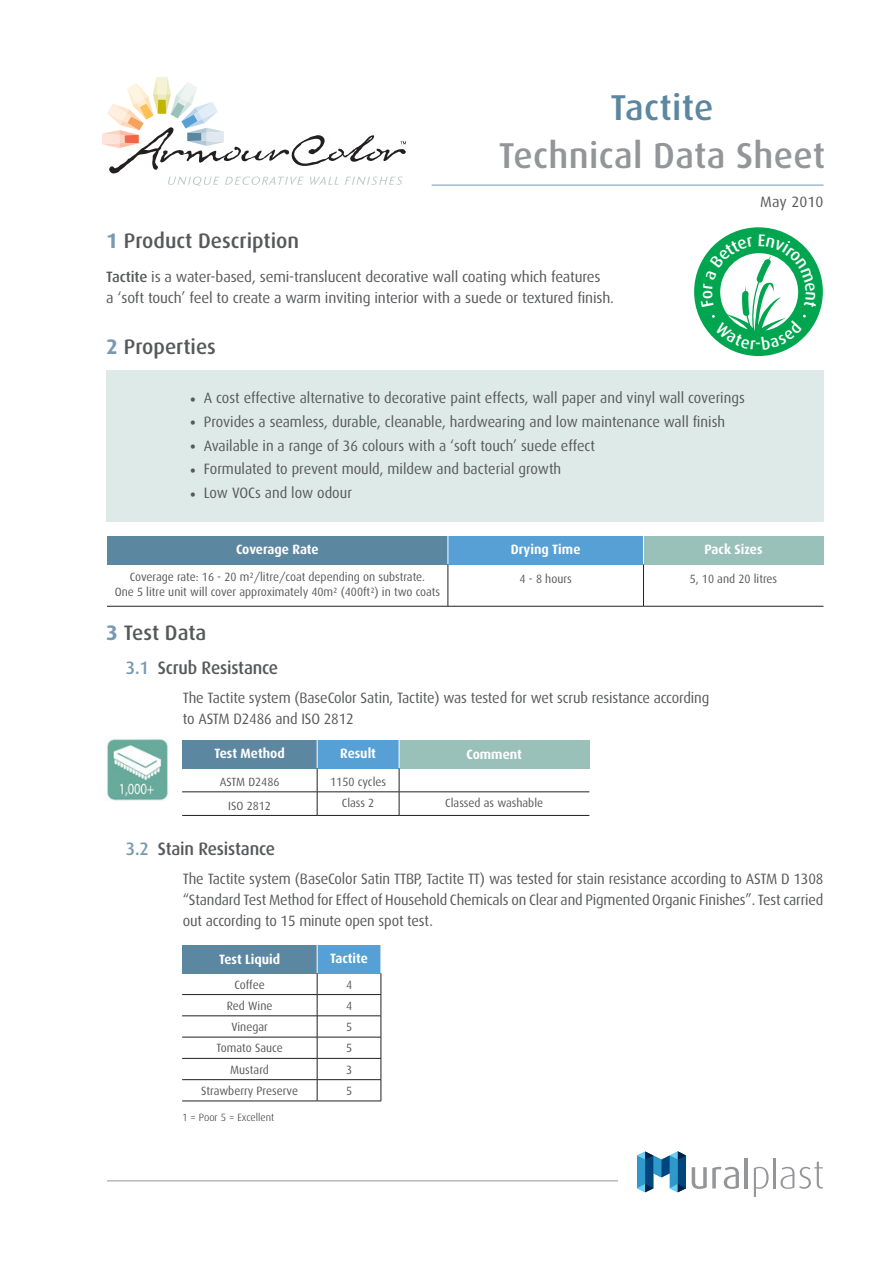
<style>
.page{position:relative;width:893px;height:1263px;background:#fff}
.page>*{position:absolute;margin:0;border:0;box-sizing:border-box;transform-origin:0 0}
.t1{font:500 36px "Dax";letter-spacing:.01em;color:#939598}
.t2{font:500 36px "Dax";letter-spacing:.01em;color:#5c87a1}
.t3{font:500 21px "Dax";color:#57585a}
.t4{font:500 18px "Dax";letter-spacing:-.01em;color:#57585a;scale:.96 1}
.t5{font:500 16.5px "Dax";color:#fff}
.t6{font:15px/21px "Dax";letter-spacing:-.01em;color:#57585a;scale:.96 1}
.t7{font:15px/21px "Dax";letter-spacing:-.01em;color:#57585a}
.t8{font:700 13.5px "Dax";color:#fff;scale:.96 1}
.t9{font:12px/15px "Dax";color:#57585a;text-align:center;scale:.96 1}
.t10{font:11.85px "Dax";color:#57585a}
.t11{font:300 10.5px "Dax";color:#231f20}
.s1{font-weight:700;color:#769ab1}
.s2{font-weight:500}
.s3{font-weight:700}
.s4{color:#769ab1}
</style>
<div class="page">
<svg style="left:637px;top:1151px;width:49px;height:41px"></svg>
<svg style="left:692px;top:1167px;width:47px;height:22px"></svg>
<hr style="left:744px;top:1157px;width:4px;height:31px;background:#939598">
<svg style="left:754px;top:1167px;width:15px;height:30px"></svg>
<hr style="left:773px;top:1157px;width:2px;height:31px;background:#939598">
<svg style="left:781px;top:1161px;width:42px;height:28px"></svg>
<div style="left:106px;top:370px;width:717px;height:152px;background:#deeae7"></div>
<div style="left:107px;top:536px;width:341px;height:28px;background:#5c87a1"></div>
<div style="left:448px;top:536px;width:195px;height:28px;background:#56a0d5"></div>
<div style="left:643px;top:536px;width:180px;height:28px;background:#99c1b9"></div>
<hr style="left:107px;top:606px;width:341px;height:1px;background:#231f20">
<hr style="left:448px;top:606px;width:195px;height:1px;background:#231f20">
<hr style="left:643px;top:606px;width:180px;height:1px;background:#231f20">
<hr style="left:448px;top:564px;width:1px;height:42px;background:#231f20">
<hr style="left:643px;top:564px;width:1px;height:42px;background:#231f20">
<svg style="left:447px;top:536px;width:1px;height:28px"></svg>
<svg style="left:643px;top:536px;width:1px;height:28px"></svg>
<hr style="left:432px;top:184px;width:391px;height:2px;background:#a2bbcd">
<svg style="left:102px;top:77px;width:304px;height:109px"></svg>
<div style="left:182px;top:740px;width:135px;height:28px;background:#5c87a1"></div>
<div style="left:317px;top:740px;width:82px;height:28px;background:#56a0d5"></div>
<div style="left:399px;top:740px;width:190px;height:28px;background:#99c1b9"></div>
<hr style="left:182px;top:791px;width:135px;height:1px;background:#231f20">
<hr style="left:317px;top:791px;width:82px;height:1px;background:#231f20">
<hr style="left:399px;top:791px;width:190px;height:1px;background:#231f20">
<hr style="left:182px;top:815px;width:135px;height:1px;background:#231f20">
<hr style="left:317px;top:815px;width:82px;height:1px;background:#231f20">
<hr style="left:399px;top:815px;width:190px;height:1px;background:#231f20">
<svg style="left:317px;top:740px;width:1px;height:75px"></svg>
<svg style="left:399px;top:740px;width:1px;height:75px"></svg>
<div style="left:182px;top:945px;width:135px;height:28px;background:#5c87a1"></div>
<div style="left:317px;top:945px;width:64px;height:28px;background:#56a0d5"></div>
<hr style="left:182px;top:1101px;width:135px;height:1px;background:#231f20">
<hr style="left:317px;top:1101px;width:64px;height:1px;background:#231f20">
<svg style="left:317px;top:945px;width:1px;height:156px"></svg>
<svg style="left:381px;top:973px;width:1px;height:128px"></svg>
<hr style="left:182px;top:994px;width:135px;height:1px;background:#231f20">
<hr style="left:317px;top:994px;width:64px;height:1px;background:#231f20">
<hr style="left:182px;top:1015px;width:135px;height:1px;background:#231f20">
<hr style="left:317px;top:1015px;width:64px;height:1px;background:#231f20">
<hr style="left:182px;top:1037px;width:135px;height:1px;background:#231f20">
<hr style="left:317px;top:1037px;width:64px;height:1px;background:#231f20">
<hr style="left:182px;top:1058px;width:135px;height:1px;background:#231f20">
<hr style="left:317px;top:1058px;width:64px;height:1px;background:#231f20">
<hr style="left:182px;top:1079px;width:135px;height:1px;background:#231f20">
<hr style="left:317px;top:1079px;width:64px;height:1px;background:#231f20">
<hr style="left:107px;top:1180px;width:511px;height:1px;background:#939598">
<div style="left:694px;top:227px;width:129px;height:129px;background:#00a54f;border-radius:50%"></div>
<img style="left:107px;top:739px;width:61px;height:62px">
<svg style="left:701px;top:234px;width:116px;height:116px"></svg>
<p class="t2" style="left:610px;top:87px;width:104px">Tactite</p>
<p class="t1" style="left:499px;top:136px;width:328px">Technical Data Sheet</p>
<p class="t3" style="left:106px;top:229px;width:194px"><span class="s1">1</span> Product Description</p>
<p class="t7" style="left:106px;top:266px;width:509px"><span class="s2">Tactite</span> is a water-based, semi-translucent decorative wall coating which features<br>a ‘soft touch’ feel to create a warm inviting interior with a suede or textured finish.</p>
<p class="t3" style="left:106px;top:335px;width:111px"><span class="s1">2</span> Properties</p>
<p class="t6" style="left:190px;top:387px;width:579px"><span class="s3">•</span> A cost effective alternative to decorative paint effects, wall paper and vinyl wall coverings</p>
<p class="t6" style="left:190px;top:411px;width:559px"><span class="s3">•</span> Provides a seamless, durable, cleanable, hardwearing and low maintenance wall finish</p>
<p class="t6" style="left:190px;top:435px;width:423px"><span class="s3">•</span> Available in a range of 36 colours with a ‘soft touch’ suede effect</p>
<p class="t6" style="left:190px;top:459px;width:388px"><span class="s3">•</span> Formulated to prevent mould, mildew and bacterial growth</p>
<p class="t6" style="left:190px;top:482px;width:170px"><span class="s3">•</span> Low VOCs and low odour</p>
<p class="t7" style="left:760px;top:192px;width:65px">May 2010</p>
<p class="t5" style="left:755px;top:335px;width:7px">-</p>
<p class="t8" style="left:236px;top:541px;width:87px">Coverage Rate</p>
<p class="t8" style="left:511px;top:541px;width:74px">Drying Time</p>
<p class="t8" style="left:704px;top:541px;width:62px">Pack Sizes</p>
<p class="t9" style="left:115px;top:569px;width:341px">Coverage rate: 16 - 20 m²/litre/coat depending on substrate.<br>One 5 litre unit will cover approximately 40m² (400ft²) in two coats</p>
<p class="t9" style="left:520px;top:571px;width:56px">4 - 8 hours</p>
<p class="t9" style="left:690px;top:571px;width:93px">5, 10 and 20 litres</p>
<p class="t3" style="left:106px;top:621px;width:102px"><span class="s1">3</span> Test Data</p>
<p class="t4" style="left:126px;top:657px;width:160px"><span class="s4">3.1</span> Scrub Resistance</p>
<p class="t6" style="left:183px;top:687px;width:550px">The Tactite system (BaseColor Satin, Tactite) was tested for wet scrub resistance according to ASTM D2486 and ISO 2812</p>
<p class="t8" style="left:214px;top:745px;width:75px">Test Method</p>
<p class="t8" style="left:340px;top:745px;width:39px">Result</p>
<p class="t8" style="left:467px;top:747px;width:59px">Comment</p>
<p class="t10" style="left:220px;top:775px;width:61px">ASTM D2486</p>
<p class="t9" style="left:330px;top:774px;width:60px">1150 cycles</p>
<p class="t10" style="left:228px;top:799px;width:44px">ISO 2812</p>
<p class="t10" style="left:342px;top:796px;width:34px">Class 2</p>
<p class="t10" style="left:445px;top:796px;width:99px">Classed as washable</p>
<p class="t4" style="left:126px;top:838px;width:157px"><span class="s4">3.2</span> Stain Resistance</p>
<p class="t6" style="left:183px;top:869px;width:669px;text-align:justify">The Tactite system (BaseColor Satin TTBP, Tactite TT) was tested for stain resistance according to ASTM D 1308 “Standard Test Method for Effect of Household Chemicals on Clear and Pigmented Organic Finishes”. Test carried out according to 15 minute open spot test.</p>
<p class="t8" style="left:219px;top:952px;width:65px">Test Liquid</p>
<p class="t8" style="left:330px;top:950px;width:41px">Tactite</p>
<p class="t9" style="left:234px;top:977px;width:33px">Coffee</p>
<p class="t9" style="left:346px;top:977px;width:8px">4</p>
<p class="t9" style="left:227px;top:998px;width:49px">Red Wine</p>
<p class="t9" style="left:346px;top:998px;width:8px">4</p>
<p class="t9" style="left:231px;top:1019px;width:40px">Vinegar</p>
<p class="t9" style="left:346px;top:1019px;width:8px">5</p>
<p class="t9" style="left:217px;top:1041px;width:70px">Tomato Sauce</p>
<p class="t9" style="left:346px;top:1041px;width:8px">5</p>
<p class="t9" style="left:230px;top:1062px;width:42px">Mustard</p>
<p class="t9" style="left:346px;top:1062px;width:8px">3</p>
<p class="t9" style="left:201px;top:1083px;width:102px">Strawberry Preserve</p>
<p class="t9" style="left:346px;top:1083px;width:8px">5</p>
<p class="t11" style="left:182px;top:1111px;width:94px">1 = Poor 5 = Excellent</p>
</div>
